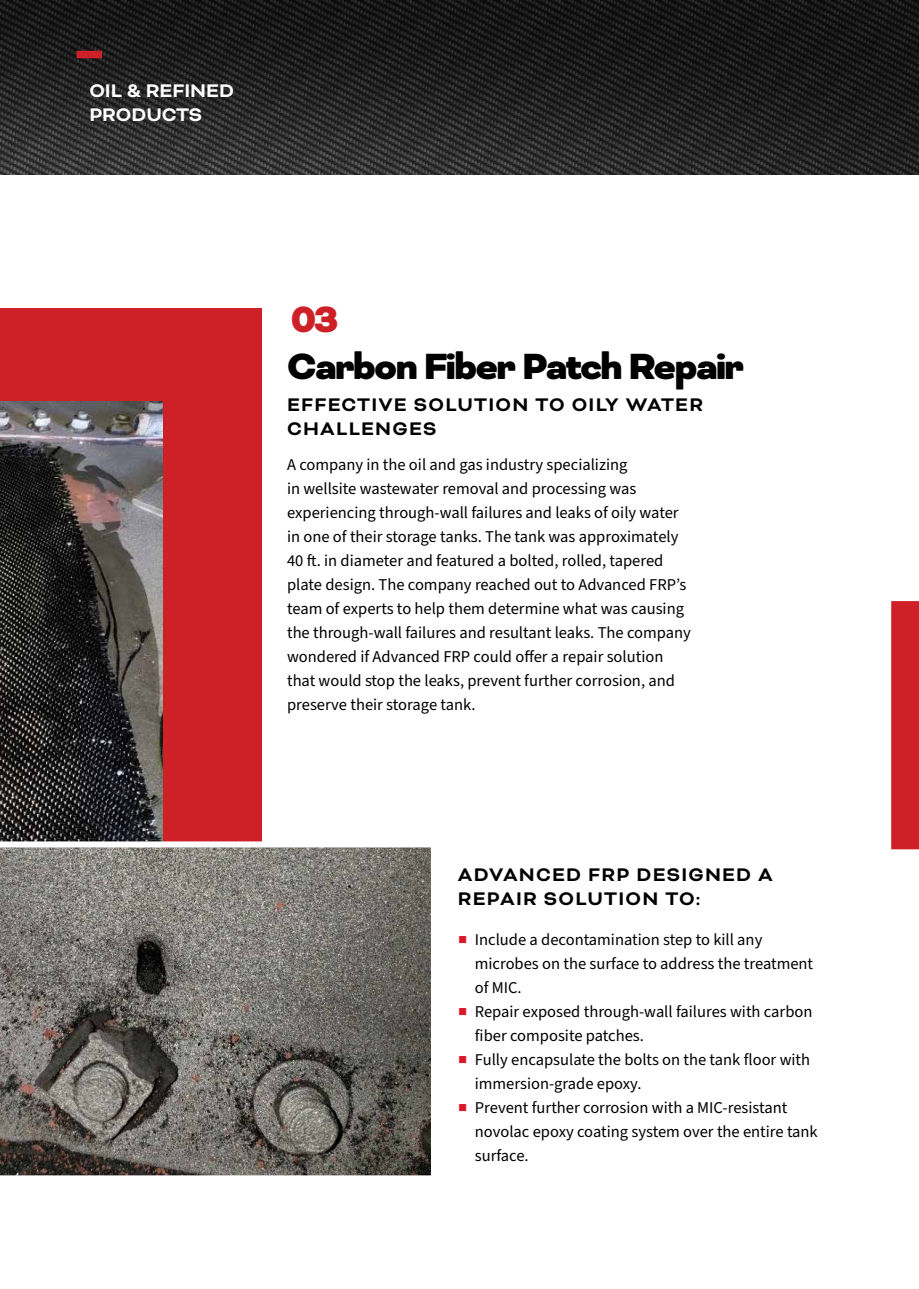
<style>
.page{position:relative;width:919px;height:1289px;background:#fff}
.page>*{position:absolute;margin:0;border:0;box-sizing:border-box;transform-origin:0 0}
.t1{font:900 42px "Bicyclette";letter-spacing:-.04em;color:#000}
.t2{font:900 42px "Bicyclette";color:#ce2027}
.t3{font:700 21px/24px "Bicyclette";letter-spacing:.06em;color:#000}
.t4{font:700 21px/24px "Bicyclette";color:#fff}
.t5{font:16.5px/24px "Source Sans Pro";color:#000}
.s1{color:#db192b}
</style>
<div class="page">
<img style="left:0;top:0;width:918px;height:174px">
<div style="left:0;top:308px;width:261px;height:766px;background:#ce2027"></div>
<img style="left:0;top:401px;width:163px;height:440px">
<svg style="left:0;top:841px;width:431px;height:335px;background:#74706b"></svg>
<div style="left:77px;top:51px;width:25px;height:7px;background:#ce2027"></div>
<div style="left:891px;top:601px;width:27px;height:248px;background:#ce2027"></div>
<p class="t4" style="left:89px;top:79px;width:146px">OIL &amp; REFINED<br>PRODUCTS</p>
<h1 class="t2" style="left:290px;top:294px;width:50px">03</h1>
<h1 class="t1" style="left:287px;top:341px;width:458px">Carbon Fiber Patch Repair</h1>
<p class="t3" style="left:287px;top:392px;width:417px">EFFECTIVE SOLUTION TO OILY WATER<br>CHALLENGES</p>
<p class="t5" style="left:287px;top:453px;width:405px">A company in the oil and gas industry specializing<br>in wellsite wastewater removal and processing was experiencing through-wall failures and leaks of oily water in one of their storage tanks. The tank was approximately 40 ft. in diameter and featured a bolted, rolled, tapered plate design. The company reached out to Advanced FRP’s team of experts to help them determine what was causing the through-wall failures and resultant leaks. The company wondered if Advanced FRP could offer a repair solution that would stop the leaks, prevent further corrosion, and preserve their storage tank.</p>
<p class="t3" style="left:458px;top:862px;width:316px">ADVANCED FRP DESIGNED A<br>REPAIR SOLUTION TO:</p>
<p class="t5" style="left:475px;top:928px;width:340px;text-indent:-17px"><span class="s1">■</span> Include a decontamination step to kill any microbes on the surface to address the treatment of MIC.</p>
<p class="t5" style="left:475px;top:1000px;width:339px;text-indent:-17px"><span class="s1">■</span> Repair exposed through-wall failures with carbon fiber composite patches.</p>
<p class="t5" style="left:475px;top:1048px;width:337px;text-indent:-17px"><span class="s1">■</span> Fully encapsulate the bolts on the tank floor with immersion-grade epoxy.</p>
<p class="t5" style="left:475px;top:1096px;width:344px;text-indent:-17px"><span class="s1">■</span> Prevent further corrosion with a MIC-resistant novolac epoxy coating system over the entire tank surface.</p>
</div>
